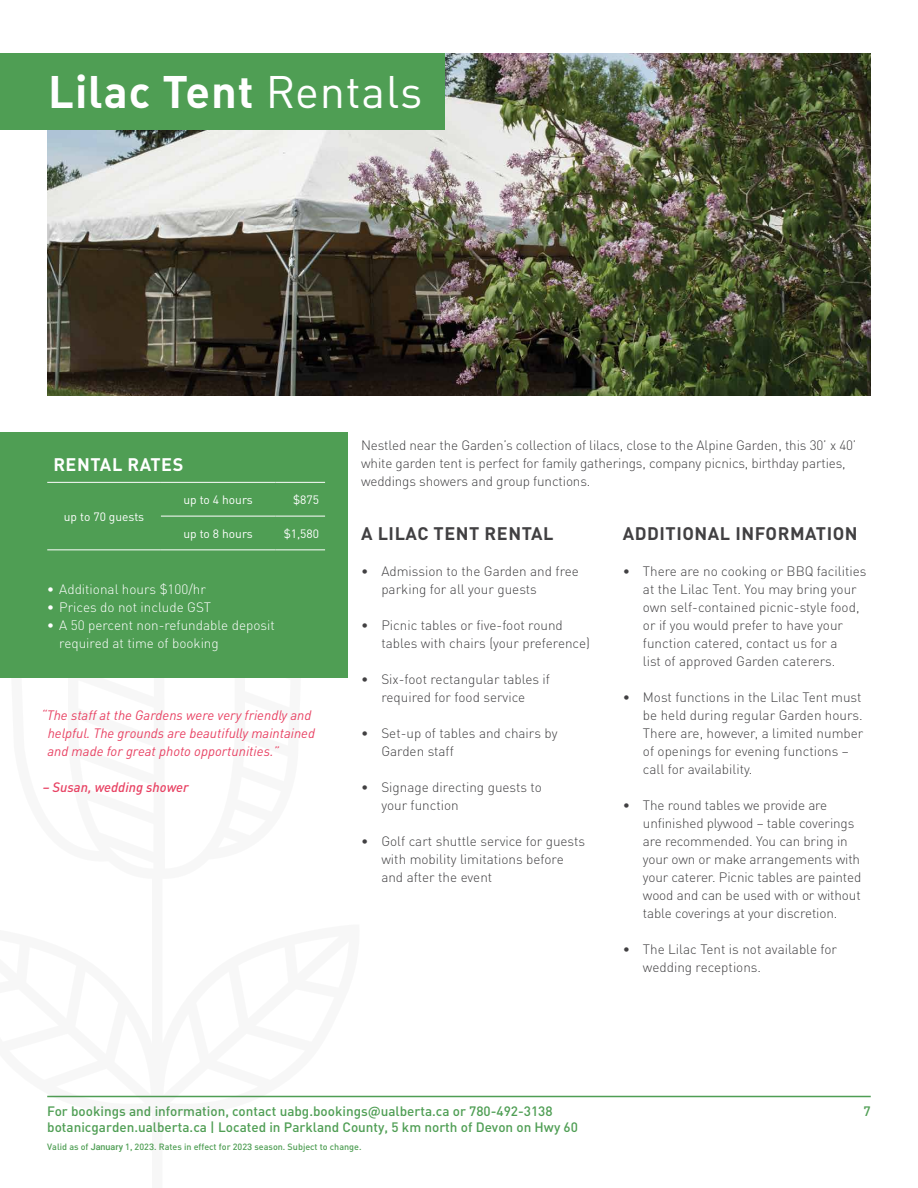
<style>
.page{position:relative;width:918px;height:1188px;background:#fff}
.page>*{position:absolute;margin:0;border:0;box-sizing:border-box;transform-origin:0 0}
.t1{font:700 45px "DIN Pro";letter-spacing:.02em;color:#fff}
.t2{font:700 18px "DIN Pro";letter-spacing:.03em;color:#414042}
.t3{font:700 18px "DIN Pro";letter-spacing:.03em;color:#fff}
.t4{font:300 13.5px/18px "DIN Pro";letter-spacing:-.005em;color:#414042}
.t5{font:500 13.5px "DIN Pro";color:#4f9e54}
.t6{font:italic 13.5px/18px "DIN Pro";color:#e84263}
.t7{font:300 13.5px "DIN Pro";color:#fff}
.t8{font:italic 500 13.5px "DIN Pro";color:#e84263}
.t9{font:12px "DIN Pro";color:#fff}
.t10{font:500 9px "DIN Pro";color:#4f9e54}
.s1{font-weight:400}
.s2{font-family:"Roboto"}
</style>
<div class="page">
<hr style="left:47px;top:1096px;width:824px;height:1px;background:#4f9e54">
<svg style="left:0;top:677px;width:361px;height:421px"></svg>
<img style="left:47px;top:54px;width:824px;height:342px">
<div style="left:0;top:432px;width:348px;height:245px;background:#4f9e54"></div>
<hr style="left:47px;top:482px;width:114px;height:1px;background:#fff">
<hr style="left:47px;top:549px;width:114px;height:1px;background:#fff">
<hr style="left:161px;top:482px;width:114px;height:1px;background:#fff">
<hr style="left:275px;top:482px;width:50px;height:1px;background:#fff">
<hr style="left:161px;top:516px;width:114px;height:1px;background:#fff">
<hr style="left:275px;top:516px;width:50px;height:1px;background:#fff">
<hr style="left:161px;top:549px;width:114px;height:1px;background:#fff">
<hr style="left:275px;top:549px;width:50px;height:1px;background:#fff">
<div style="left:0;top:54px;width:445px;height:76px;background:#4f9e54"></div>
<h1 class="t1" style="left:48px;top:54px;width:376px">Lilac Tent <span class="s1">Rentals</span></h1>
<h2 class="t3" style="left:53px;top:450px;width:132px">RENTAL RATES</h2>
<p class="t9" style="left:64px;top:507px;width:82px">up to 70 guests</p>
<p class="t9" style="left:183px;top:490px;width:71px">up to 4 hours</p>
<p class="t9" style="left:293px;top:490px;width:27px">$875</p>
<p class="t9" style="left:183px;top:524px;width:71px">up to 8 hours</p>
<p class="t9" style="left:284px;top:524px;width:37px">$1,580</p>
<p class="t7" style="left:47px;top:579px;width:160px">∙ Additional hours $100/hr</p>
<p class="t7" style="left:47px;top:597px;width:165px">∙ Prices do not include GST</p>
<p class="t7" style="left:47px;top:615px;width:229px">∙ A 50 percent non-refundable deposit</p>
<p class="t7" style="left:59px;top:633px;width:161px">required at time of booking</p>
<p class="t6" style="left:47px;top:705px;width:269px;text-indent:-6px">“The staff at the Gardens were very friendly and helpful. The grounds are beautifully maintained and made for great photo opportunities.”</p>
<p class="t8" style="left:43px;top:776px;width:148px">– Susan, wedding shower</p>
<p class="t4" style="left:361px;top:435px;width:497px">Nestled near the Garden’s collection of lilacs, close to the Alpine Garden, this 30’ x 40’ white garden tent is perfect for family gatherings, company picnics, birthday parties, weddings showers and group functions.</p>
<h2 class="t2" style="left:361px;top:518px;width:194px">A LILAC TENT RENTAL</h2>
<p class="t4" style="left:381px;top:561px;width:199px;text-indent:-20px">• Admission to the Garden and free parking for all your guests</p>
<p class="t4" style="left:381px;top:615px;width:210px;text-indent:-20px">• Picnic tables or five-foot round tables with chairs (your preference)</p>
<p class="t4" style="left:361px;top:669px;width:190px;text-align:center">• Six-foot rectangular tables if required for food service</p>
<p class="t4" style="left:381px;top:723px;width:178px;text-indent:-20px">• Set-up of tables and chairs by<br>Garden staff</p>
<p class="t4" style="left:381px;top:777px;width:162px;text-indent:-20px">• Signage directing guests to your function</p>
<p class="t4" style="left:381px;top:831px;width:205px;text-indent:-20px">• Golf cart shuttle service for guests with mobility limitations before and after the event</p>
<h2 class="t2" style="left:623px;top:518px;width:236px">ADDITIONAL INFORMATION</h2>
<p class="t4" style="left:643px;top:561px;width:225px;text-indent:-20px">• There are no cooking or BBQ facilities at the Lilac Tent. You may bring your own self-contained picnic-style food, or if you would prefer to have your function catered, contact us for a<br>list of approved Garden caterers.</p>
<p class="t4" style="left:643px;top:687px;width:222px;text-indent:-20px">• Most functions in the Lilac Tent must be held during regular Garden hours.<br>There are, however, a limited number of openings for evening functions – call for availability.</p>
<p class="t4" style="left:643px;top:795px;width:220px;text-indent:-20px">• The round tables we provide are unfinished plywood – table coverings are recommended. You can bring in your own or make arrangements with your caterer. Picnic tables are painted wood and can be used with or without table coverings at your discretion.</p>
<p class="t4" style="left:643px;top:939px;width:196px;text-indent:-20px">• The Lilac Tent is not available for wedding receptions.</p>
<p class="t5" style="left:47px;top:1100px;width:507px">For bookings and information, contact uabg.bookings@ualberta.ca or 780-492-3138</p>
<p class="t5" style="left:864px;top:1100px;width:9px">7</p>
<p class="t5" style="left:47px;top:1117px;width:532px">botanicgarden.ualberta.ca | Located in Parkland County, 5 km north of Devon on Hwy 60</p>
<p class="t10" style="left:47px;top:1140px;width:316px">Valid as of <span class="s2">January</span> 1, 202<span class="s2">3</span>. Rates in effect for 202<span class="s2">3</span> season. Subject to change.</p>
</div>
